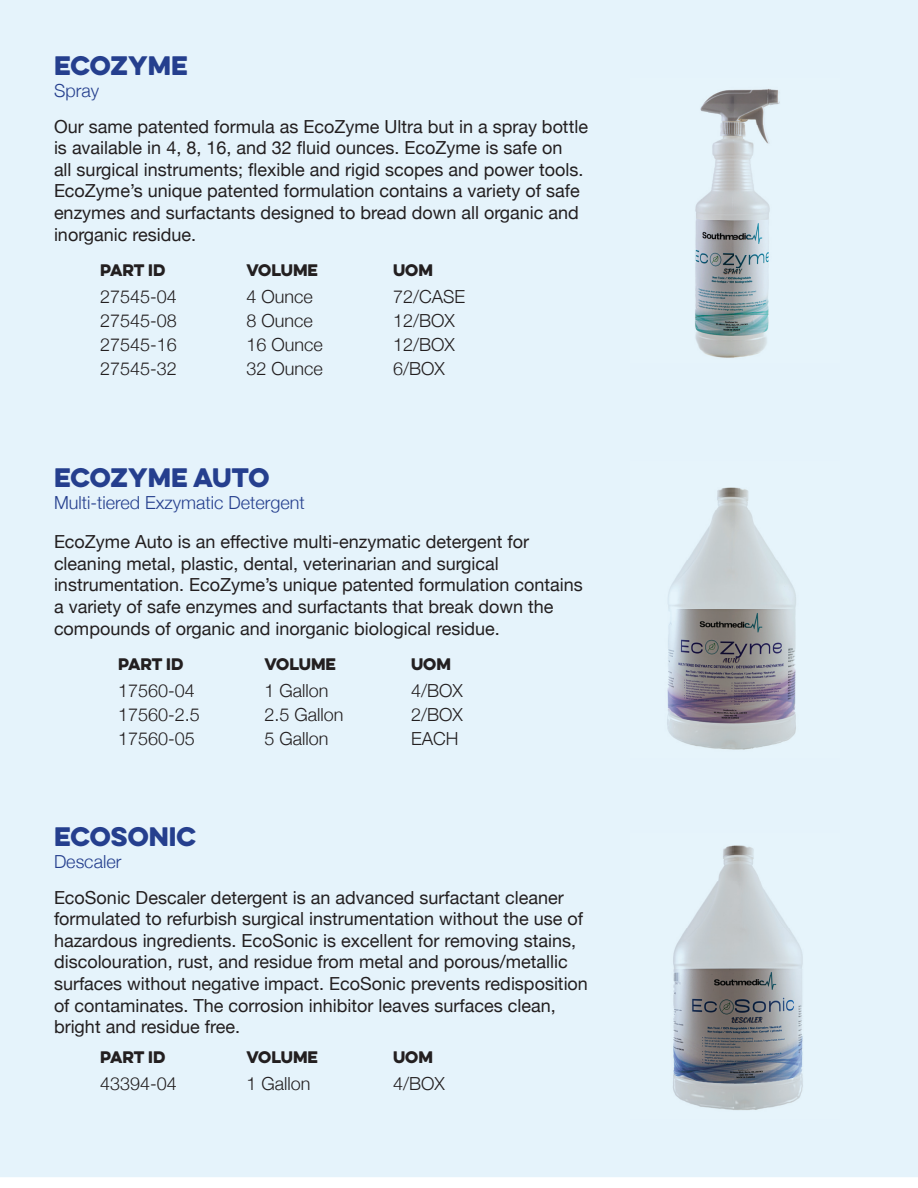
<style>
.page{position:relative;width:918px;height:1188px;background:#fff}
.page>*{position:absolute;margin:0;border:0;box-sizing:border-box;transform-origin:0 0}
.t1{font:24px "Eveleth Clean";color:#253f8e}
.t2{font:18px/21.6px "Helvetica Neue";color:#231f20}
.t3{font:300 18px/24px "Helvetica Neue";color:#231f20}
.t4{font:300 18px "Helvetica Neue";color:#253f8e}
.t5{font:15px "Eveleth Clean";color:#231f20}
</style>
<div class="page">
<div style="left:0;top:0;width:918px;height:1177px;background:#e5f3fb"></div>
<img style="left:631px;top:79px;width:208px;height:284px">
<img style="left:631px;top:834px;width:208px;height:284px">
<img style="left:631px;top:462px;width:209px;height:296px">
<h1 class="t1" style="left:54px;top:47px;width:135px">ECOZYME</h1>
<p class="t4" style="left:54px;top:76px;width:47px">Spray</p>
<p class="t2" style="left:54px;top:116px;width:536px">Our same patented formula as EcoZyme Ultra but in a spray bottle is available in 4, 8, 16, and 32 fluid ounces. EcoZyme is safe on<br>all surgical instruments; flexible and rigid scopes and power tools.<br>EcoZyme’s unique patented formulation contains a variety of safe enzymes and surfactants designed to bread down all organic and inorganic residue.</p>
<p class="t5" style="left:100px;top:259px;width:67px">PART ID</p>
<p class="t3" style="left:100px;top:283px;width:78px;text-align:justify">27545-04<br>27545-08<br>27545-16<br>27545-32</p>
<p class="t5" style="left:247px;top:259px;width:73px">VOLUME</p>
<p class="t3" style="left:247px;top:283px;width:78px">4 Ounce<br>8 Ounce<br>16 Ounce<br>32 Ounce</p>
<h1 class="t1" style="left:54px;top:459px;width:217px">ECOZYME AUTO</h1>
<p class="t4" style="left:54px;top:488px;width:252px">Multi-tiered Exzymatic Detergent</p>
<p class="t5" style="left:393px;top:259px;width:41px">UOM</p>
<p class="t3" style="left:393px;top:283px;width:74px">72/CASE<br>12/BOX<br>12/BOX<br>6/BOX</p>
<p class="t2" style="left:54px;top:532px;width:530px">EcoZyme Auto is an effective multi-enzymatic detergent for cleaning metal, plastic, dental, veterinarian and surgical instrumentation. EcoZyme’s unique patented formulation contains a variety of safe enzymes and surfactants that break down the compounds of organic and inorganic biological residue.</p>
<p class="t5" style="left:118px;top:653px;width:67px">PART ID</p>
<p class="t3" style="left:118px;top:677px;width:83px">17560-04<br>17560-2.5<br>17560-05</p>
<p class="t5" style="left:265px;top:653px;width:73px">VOLUME</p>
<p class="t3" style="left:265px;top:677px;width:81px">1 Gallon<br>2.5 Gallon<br>5 Gallon</p>
<p class="t5" style="left:411px;top:653px;width:41px">UOM</p>
<p class="t3" style="left:411px;top:677px;width:53px;text-align:justify">4/BOX 2/BOX EACH</p>
<h1 class="t1" style="left:54px;top:818px;width:144px">ECOSONIC</h1>
<p class="t4" style="left:54px;top:847px;width:69px">Descaler</p>
<p class="t2" style="left:54px;top:887px;width:536px">EcoSonic Descaler detergent is an advanced surfactant cleaner formulated to refurbish surgical instrumentation without the use of hazardous ingredients. EcoSonic is excellent for removing stains, discolouration, rust, and residue from metal and porous/metallic surfaces without negative impact. EcoSonic prevents redisposition of contaminates. The corrosion inhibitor leaves surfaces clean, bright and residue free.</p>
<p class="t5" style="left:100px;top:1046px;width:67px">PART ID</p>
<p class="t3" style="left:100px;top:1071px;width:78px">43394-04</p>
<p class="t5" style="left:247px;top:1046px;width:73px">VOLUME</p>
<p class="t3" style="left:247px;top:1071px;width:66px">1 Gallon</p>
<p class="t5" style="left:393px;top:1046px;width:41px">UOM</p>
<p class="t3" style="left:393px;top:1071px;width:53px">4/BOX</p>
</div>
